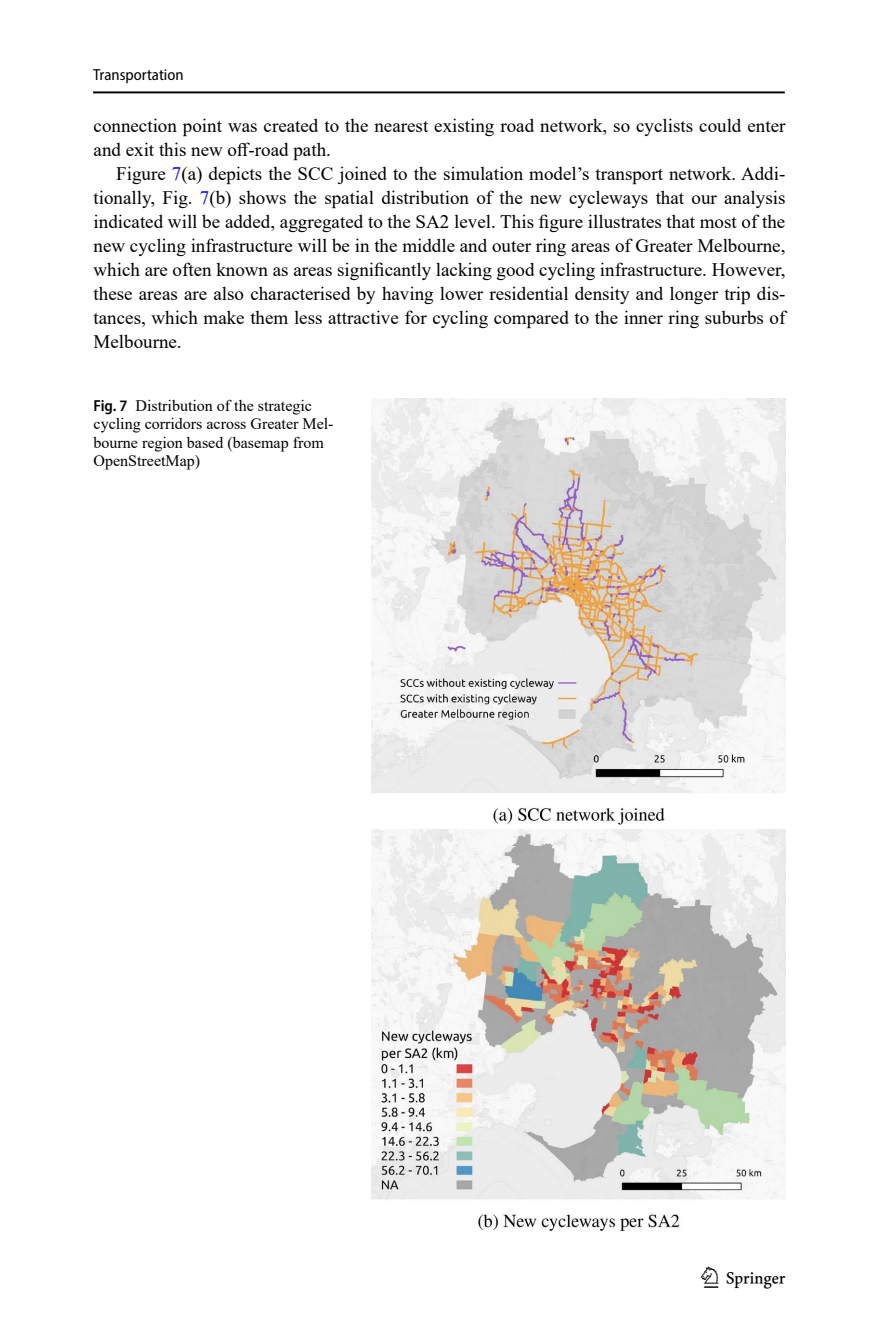
<style>
.page{position:relative;width:879px;height:1333px;background:#fff}
.page>*{position:absolute;margin:0;border:0;box-sizing:border-box;transform-origin:0 0}
.t1{font:30px "Springnew";color:#000}
.Body_Text_Indent{font:19px/24px "Times New Roman";color:#000}
.Figure_Caption_Side{font:16px/18.4px "Times New Roman";color:#000}
.t2{font:semi-condensed 16px "Myriad Pro";color:#000}
.s1{color:#00f}
.s2{font-family:"Myriad Pro";font-weight:600;font-stretch:semi-condensed}
</style>
<div class="page">
<hr style="left:93px;top:91px;width:692px;height:2px;background:#000">
<img style="left:371px;top:398px;width:414px;height:832px">
<p class="t2" style="left:93px;top:65px;width:92px">Transportation</p>
<p class="Body_Text_Indent" style="left:94px;top:113px;width:693px">connection point was created to the nearest existing road network, so cyclists could enter and exit this new off-road path.</p>
<p class="Body_Text_Indent" style="left:94px;top:161px;width:693px;text-align:justify;text-indent:23px">Figure <span class="s1">7</span>(a) depicts the SCC joined to the simulation model’s transport network. Addi&shy;tionally, Fig. <span class="s1">7</span>(b) shows the spatial distribution of the new cycleways that our analysis indicated will be added, aggregated to the SA2 level. This figure illustrates that most of the new cycling infrastructure will be in the middle and outer ring areas of Greater Melbourne, which are often known as areas significantly lacking good cycling infrastructure. However, these areas are also characterised by having lower residential density and longer trip dis&shy;tances, which make them less attractive for cycling compared to the inner ring suburbs of Melbourne.</p>
<p class="Figure_Caption_Side" style="left:94px;top:395px;width:241px"><span class="s2">Fig. 7</span> Distribution of the strategic cycling corridors across Greater Mel&shy;bourne region based (basemap from<br>OpenStreetMap)</p>
<h1 class="t1" style="left:704px;top:1260px;width:83px">1 3</h1>
</div>
